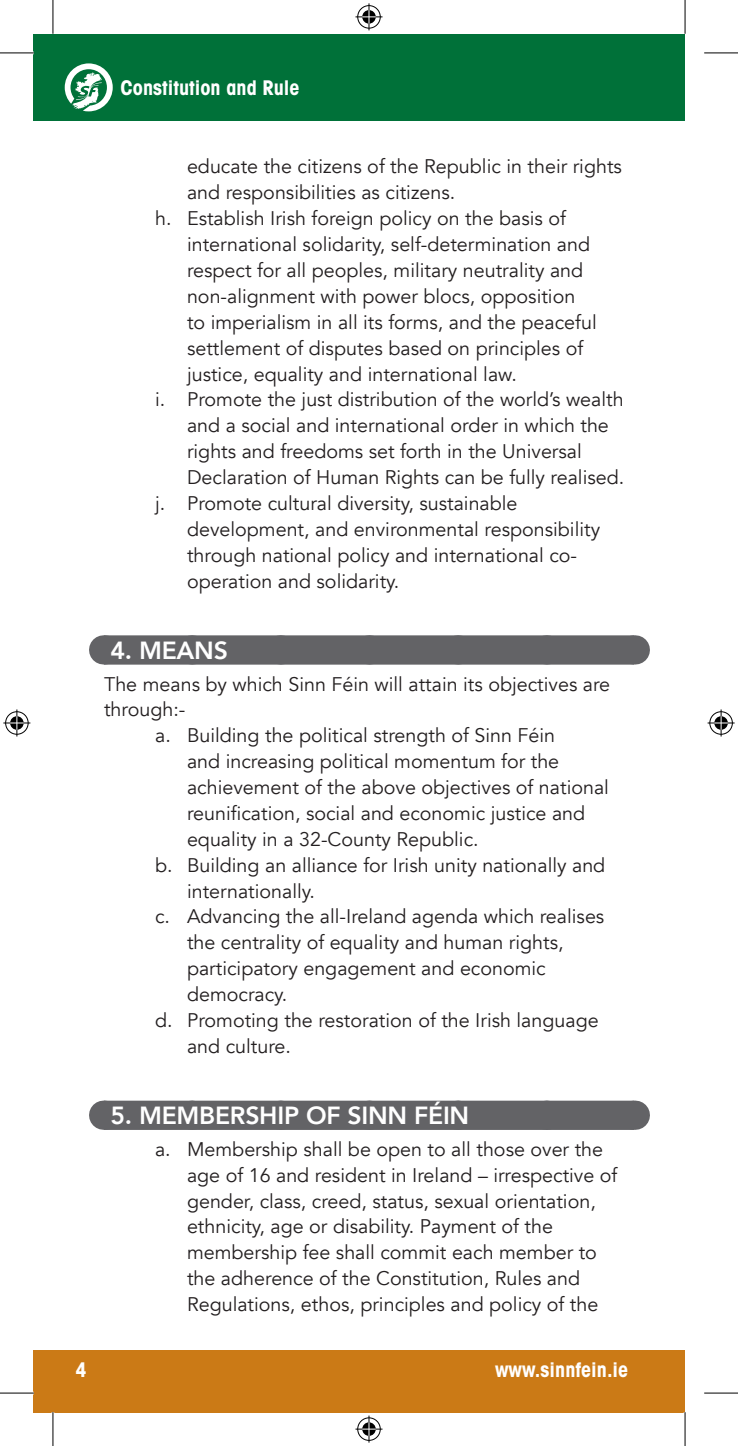
<style>
.page{position:relative;width:738px;height:1446px;background:#fff}
.page>*{position:absolute;margin:0;border:0;box-sizing:border-box;transform-origin:0 0}
.t1{font:800 24.75px "Avenir";letter-spacing:-.01em;color:#fff}
.t2{font:700 condensed 20.25px "Avant Garde";color:#fff}
.t3{font:19.8px/25.9px "Avenir";color:#231f20}
</style>
<div class="page">
<div style="left:34px;top:34px;width:650px;height:86px;background:#007139"></div>
<div style="left:34px;top:1349px;width:650px;height:62px;background:#cb7a16"></div>
<svg style="left:65px;top:63px;width:48px;height:48px"></svg>
<div style="left:104px;top:635px;width:529px;height:29px;background:#636366"></div>
<svg style="left:192px;top:635px;width:397px;height:1px"></svg>
<svg style="left:634px;top:635px;width:1px;height:29px"></svg>
<div style="left:104px;top:1100px;width:529px;height:29px;background:#636366"></div>
<svg style="left:192px;top:1100px;width:397px;height:1px"></svg>
<svg style="left:634px;top:1100px;width:1px;height:29px"></svg>
<hr style="left:0;top:53px;width:34px;height:1px;background:#000">
<hr style="left:703px;top:53px;width:34px;height:1px;background:#000">
<hr style="left:0;top:1392px;width:34px;height:1px;background:#000">
<hr style="left:703px;top:1392px;width:34px;height:1px;background:#000">
<hr style="left:53px;top:0;width:1px;height:34px;background:#000">
<hr style="left:53px;top:1411px;width:1px;height:34px;background:#000">
<hr style="left:684px;top:0;width:1px;height:34px;background:#000">
<hr style="left:684px;top:1411px;width:1px;height:34px;background:#000">
<svg style="left:355px;top:3px;width:27px;height:27px"></svg>
<svg style="left:355px;top:1415px;width:27px;height:27px"></svg>
<svg style="left:3px;top:709px;width:27px;height:27px"></svg>
<svg style="left:707px;top:709px;width:27px;height:27px"></svg>
<p class="t2" style="left:120px;top:75px;width:180px">Constitution and Rule</p>
<p class="t3" style="left:187px;top:154px;width:436px">educate the citizens of the Republic in their rights</p>
<p class="t3" style="left:187px;top:180px;width:269px">and responsibilities as citizens.</p>
<p class="t3" style="left:155px;top:206px;width:412px">h. Establish Irish foreign policy on the basis of</p>
<p class="t3" style="left:187px;top:232px;width:404px">international solidarity, self-determination and</p>
<p class="t3" style="left:187px;top:257px;width:397px">respect for all peoples, military neutrality and</p>
<p class="t3" style="left:187px;top:283px;width:389px">non-alignment with power blocs, opposition</p>
<p class="t3" style="left:187px;top:309px;width:411px">to imperialism in all its forms, and the peaceful</p>
<p class="t3" style="left:187px;top:335px;width:397px">settlement of disputes based on principles of</p>
<p class="t3" style="left:187px;top:361px;width:331px">justice, equality and international law.</p>
<p class="t3" style="left:155px;top:387px;width:470px">i. Promote the just distribution of the world’s wealth</p>
<p class="t3" style="left:187px;top:413px;width:423px">and a social and international order in which the</p>
<p class="t3" style="left:187px;top:439px;width:396px">rights and freedoms set forth in the Universal</p>
<p class="t3" style="left:187px;top:464px;width:438px">Declaration of Human Rights can be fully realised.</p>
<p class="t3" style="left:155px;top:490px;width:364px">j. Promote cultural diversity, sustainable</p>
<p class="t3" style="left:187px;top:516px;width:414px">development, and environmental responsibility</p>
<p class="t3" style="left:187px;top:542px;width:391px">through national policy and international co-</p>
<p class="t3" style="left:187px;top:568px;width:214px">operation and solidarity.</p>
<p class="t1" style="left:110px;top:631px;width:119px">4. MEANS</p>
<p class="t3" style="left:104px;top:671px;width:507px">The means by which Sinn Féin will attain its objectives are</p>
<p class="t3" style="left:104px;top:697px;width:83px">through:-</p>
<p class="t3" style="left:155px;top:722px;width:401px">a. Building the political strength of Sinn Féin</p>
<p class="t3" style="left:187px;top:748px;width:373px">and increasing political momentum for the</p>
<p class="t3" style="left:187px;top:774px;width:423px">achievement of the above objectives of national</p>
<p class="t3" style="left:187px;top:800px;width:399px">reunification, social and economic justice and</p>
<p class="t3" style="left:187px;top:826px;width:293px">equality in a 32-County Republic.</p>
<p class="t3" style="left:155px;top:852px;width:451px">b. Building an alliance for Irish unity nationally and</p>
<p class="t3" style="left:187px;top:878px;width:129px">internationally.</p>
<p class="t3" style="left:155px;top:904px;width:450px">c. Advancing the all-Ireland agenda which realises</p>
<p class="t3" style="left:187px;top:929px;width:378px">the centrality of equality and human rights,</p>
<p class="t3" style="left:187px;top:955px;width:360px">participatory engagement and economic</p>
<p class="t3" style="left:187px;top:981px;width:102px">democracy.</p>
<p class="t3" style="left:155px;top:1007px;width:445px">d. Promoting the restoration of the Irish language</p>
<p class="t3" style="left:187px;top:1033px;width:105px">and culture.</p>
<p class="t1" style="left:110px;top:1096px;width:360px">5. MEMBERSHIP OF SINN FÉIN</p>
<p class="t3" style="left:187px;top:1136px;width:431px;text-indent:-32px">a. Membership shall be open to all those over the age of 16 and resident in Ireland – irrespective of gender, class, creed, status, sexual orientation, ethnicity, age or disability. Payment of the membership fee shall commit each member to the adherence of the Constitution, Rules and Regulations, ethos, principles and policy of the</p>
<p class="t2" style="left:75px;top:1356px;width:13px">4</p>
<p class="t2" style="left:495px;top:1356px;width:135px">www.sinnfein.ie</p>
</div>
